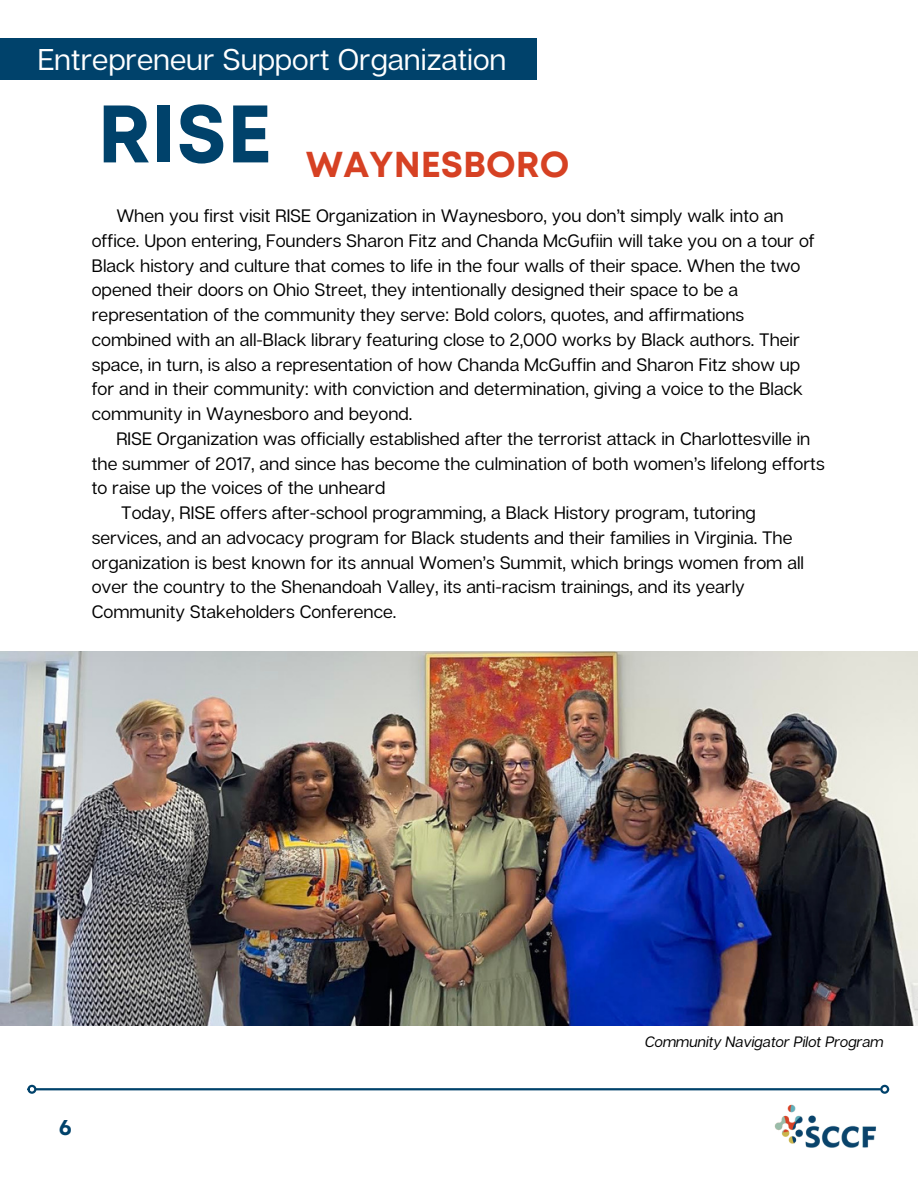
<style>
.page{position:relative;width:918px;height:1188px;background:#fff}
.page>*{position:absolute;margin:0;border:0;box-sizing:border-box;transform-origin:0 0}
.t1{font:700 81.3px "Mont";color:#00426b}
.t2{font:700 36px "Mont";color:#d64123}
.t3{font:30px "Articulat CF";color:#fff}
.t4{font:700 22.5px "Mont";color:#00426b}
.t5{font:18px/24.8px "Articulat CF";color:#000}
.t6{font:italic 15px "Articulat CF";color:#000}
</style>
<div class="page">
<img style="left:758px;top:1088px;width:132px;height:60px">
<hr style="left:36px;top:1088px;width:845px;height:2px;background:#00426b">
<div style="left:27px;top:1085px;width:9px;height:9px;border:2px solid #00426b;border-radius:50%"></div>
<div style="left:880px;top:1085px;width:9px;height:9px;border:2px solid #00426b;border-radius:50%"></div>
<div style="left:0;top:38px;width:537px;height:42px;background:#00426b"></div>
<img style="left:0;top:652px;width:918px;height:373px">
<p class="t3" style="left:38px;top:41px;width:470px">Entrepreneur Support Organization</p>
<p class="t1" style="left:97px;top:103px;width:176px">RISE</p>
<p class="t2" style="left:306px;top:151px;width:265px">WAYNESBORO</p>
<p class="t5" style="left:92px;top:203px;width:724px;text-indent:25px">When you first visit RISE Organization in Waynesboro, you don’t simply walk into an office. Upon entering, Founders Sharon Fitz and Chanda McGufiin will take you on a tour of Black history and culture that comes to life in the four walls of their space. When the two opened their doors on Ohio Street, they intentionally designed their space to be a representation of the community they serve: Bold colors, quotes, and affirmations combined with an all-Black library featuring close to 2,000 works by Black authors. Their space, in turn, is also a representation of how Chanda McGuffin and Sharon Fitz show up for and in their community: with conviction and determination, giving a voice to the Black community in Waynesboro and beyond.</p>
<p class="t5" style="left:92px;top:426px;width:734px;text-indent:25px">RISE Organization was officially established after the terrorist attack in Charlottesville in the summer of 2017, and since has become the culmination of both women’s lifelong efforts to raise up the voices of the unheard</p>
<p class="t5" style="left:92px;top:500px;width:714px;text-indent:29px">Today, RISE offers after-school programming, a Black History program, tutoring services, and an advocacy program for Black students and their families in Virginia. The organization is best known for its annual Women’s Summit, which brings women from all over the country to the Shenandoah Valley, its anti-racism trainings, and its yearly Community Stakeholders Conference.</p>
<p class="t4" style="left:59px;top:1119px;width:14px">6</p>
<p class="t6" style="left:645px;top:1032px;width:240px">Community Navigator Pilot Program</p>
</div>
